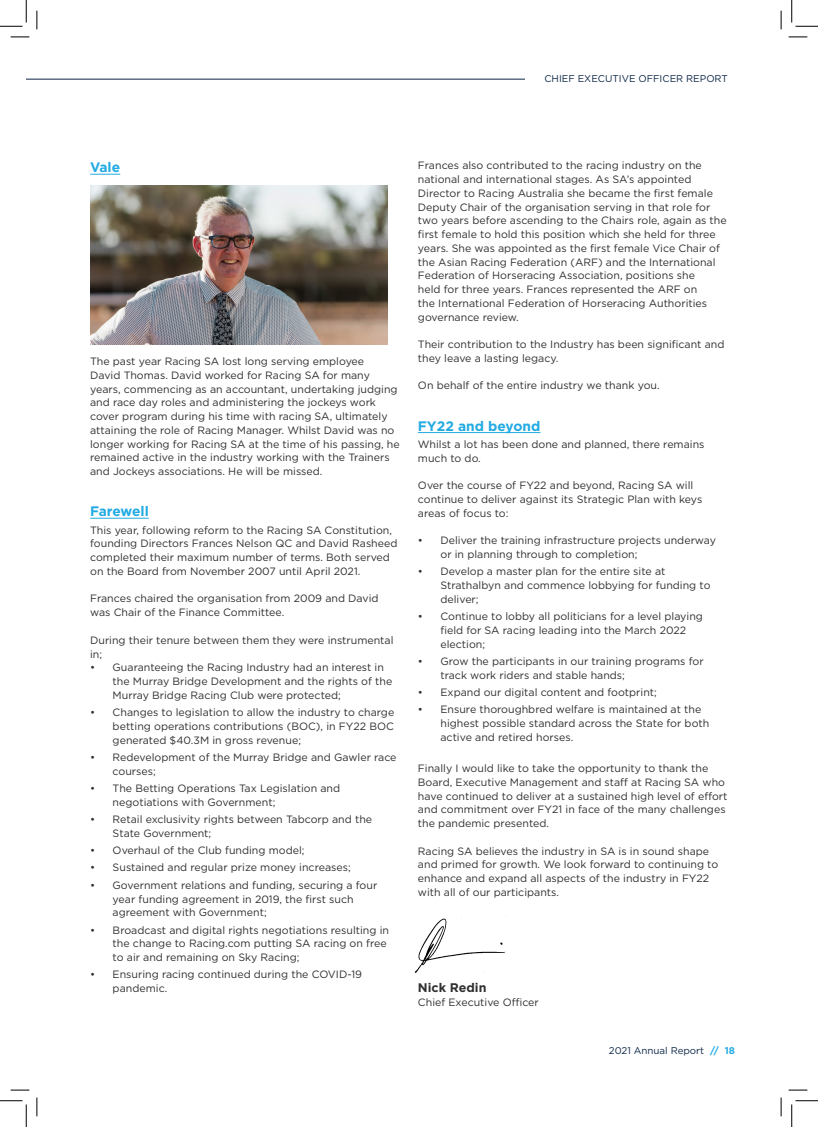
<style>
.page{position:relative;width:818px;height:1127px;background:#fff}
.page>*{position:absolute;margin:0;border:0;box-sizing:border-box;transform-origin:0 0}
.t1{font:700 13.75px "Gotham HTF";color:#22abe2}
.t2{font:700 12.5px "Gotham HTF";color:#312f30}
.t3{font:10.62px/13.8px "Gotham";color:#312f30}
.t4{font:9.75px "Gotham";color:#0c2647}
.s1{font-family:"Gotham HTF";font-weight:700;color:#22abe2}
</style>
<div class="page">
<hr style="left:26px;top:79px;width:681px;height:1px;background:#0c2647">
<hr style="left:90px;top:174px;width:30px;height:1px;background:#22abe2">
<hr style="left:90px;top:518px;width:59px;height:1px;background:#22abe2">
<hr style="left:418px;top:432px;width:122px;height:1px;background:#22abe2">
<img style="left:90px;top:185px;width:298px;height:159px">
<div style="left:525px;top:62px;width:227px;height:38px;background:#fff"></div>
<img style="left:414px;top:916px;width:93px;height:57px">
<svg style="left:11px;top:36px;width:18px;height:2px"></svg>
<svg style="left:788px;top:36px;width:19px;height:2px"></svg>
<svg style="left:11px;top:1089px;width:18px;height:1px"></svg>
<svg style="left:788px;top:1089px;width:19px;height:1px"></svg>
<svg style="left:36px;top:11px;width:2px;height:18px"></svg>
<svg style="left:36px;top:1097px;width:2px;height:18px"></svg>
<svg style="left:780px;top:11px;width:2px;height:18px"></svg>
<svg style="left:780px;top:1097px;width:2px;height:18px"></svg>
<svg style="left:0;top:0;width:27px;height:27px"></svg>
<svg style="left:0;top:1100px;width:27px;height:26px"></svg>
<svg style="left:791px;top:0;width:27px;height:27px"></svg>
<svg style="left:791px;top:1100px;width:27px;height:26px"></svg>
<p class="t4" style="left:544px;top:73px;width:185px">CHIEF EXECUTIVE OFFICER REPORT</p>
<p class="t1" style="left:90px;top:159px;width:32px">Vale</p>
<p class="t3" style="left:90px;top:354px;width:311px">The past year Racing SA lost long serving employee<br>David Thomas. David worked for Racing SA for many years, commencing as an accountant, undertaking judging and race day roles and administering the jockeys work cover program during his time with racing SA, ultimately attaining the role of Racing Manager. Whilst David was no longer working for Racing SA at the time of his passing, he remained active in the industry working with the Trainers and Jockeys associations. He will be missed.</p>
<p class="t1" style="left:90px;top:503px;width:60px">Farewell</p>
<p class="t3" style="left:90px;top:522px;width:309px">This year, following reform to the Racing SA Constitution, founding Directors Frances Nelson QC and David Rasheed completed their maximum number of terms. Both served on the Board from November 2007 until April 2021.</p>
<p class="t3" style="left:90px;top:591px;width:290px">Frances chaired the organisation from 2009 and David was Chair of the Finance Committee.</p>
<p class="t3" style="left:90px;top:632px;width:305px">During their tenure between them they were instrumental in;</p>
<p class="t3" style="left:113px;top:660px;width:281px;text-indent:-22px">• Guaranteeing the Racing Industry had an interest in the Murray Bridge Development and the rights of the<br>Murray Bridge Racing Club were protected;</p>
<p class="t3" style="left:113px;top:705px;width:283px;text-align:justify;text-indent:-22px">• Changes to legislation to allow the industry to charge betting operations contributions (BOC), in FY22 BOC generated $40.3M in gross revenue;</p>
<p class="t3" style="left:113px;top:750px;width:285px;text-indent:-22px">• Redevelopment of the Murray Bridge and Gawler race courses;</p>
<p class="t3" style="left:113px;top:781px;width:229px;text-indent:-22px">• The Betting Operations Tax Legislation and negotiations with Government;</p>
<p class="t3" style="left:113px;top:812px;width:261px;text-indent:-22px">• Retail exclusivity rights between Tabcorp and the<br>State Government;</p>
<p class="t3" style="left:90px;top:843px;width:216px">• Overhaul of the Club funding model;</p>
<p class="t3" style="left:90px;top:860px;width:262px">• Sustained and regular prize money increases;</p>
<p class="t3" style="left:113px;top:877px;width:266px;text-indent:-22px">• Government relations and funding, securing a four year funding agreement in 2019, the first such agreement with Government;</p>
<p class="t3" style="left:113px;top:922px;width:278px;text-indent:-22px">• Broadcast and digital rights negotiations resulting in the change to Racing.com putting SA racing on free to air and remaining on Sky Racing;</p>
<p class="t3" style="left:113px;top:967px;width:251px;text-indent:-22px">• Ensuring racing continued during the COVID-19 pandemic.</p>
<p class="t3" style="left:418px;top:158px;width:310px">Frances also contributed to the racing industry on the national and international stages. As SA’s appointed Director to Racing Australia she became the first female Deputy Chair of the organisation serving in that role for two years before ascending to the Chairs role, again as the first female to hold this position which she held for three years. She was appointed as the first female Vice Chair of the Asian Racing Federation (ARF) and the International Federation of Horseracing Association, positions she<br>held for three years. Frances represented the ARF on<br>the International Federation of Horseracing Authorities governance review.</p>
<p class="t3" style="left:418px;top:337px;width:308px">Their contribution to the Industry has been significant and they leave a lasting legacy.</p>
<p class="t3" style="left:418px;top:378px;width:243px">On behalf of the entire industry we thank you.</p>
<p class="t1" style="left:418px;top:418px;width:124px">FY22 and beyond</p>
<p class="t3" style="left:418px;top:437px;width:288px">Whilst a lot has been done and planned, there remains much to do.</p>
<p class="t3" style="left:418px;top:478px;width:286px">Over the course of FY22 and beyond, Racing SA will continue to deliver against its Strategic Plan with keys areas of focus to:</p>
<p class="t3" style="left:440px;top:533px;width:277px;text-indent:-22px">• Deliver the training infrastructure projects underway or in planning through to completion;</p>
<p class="t3" style="left:440px;top:564px;width:272px;text-indent:-22px">• Develop a master plan for the entire site at<br>Strathalbyn and commence lobbying for funding to deliver;</p>
<p class="t3" style="left:440px;top:609px;width:264px;text-indent:-22px">• Continue to lobby all politicians for a level playing field for SA racing leading into the March 2022 election;</p>
<p class="t3" style="left:440px;top:654px;width:265px;text-indent:-22px">• Grow the participants in our training programs for track work riders and stable hands;</p>
<p class="t3" style="left:418px;top:685px;width:240px">• Expand our digital content and footprint;</p>
<p class="t3" style="left:440px;top:702px;width:270px;text-indent:-22px">• Ensure thoroughbred welfare is maintained at the highest possible standard across the State for both active and retired horses.</p>
<p class="t3" style="left:418px;top:761px;width:311px">Finally I would like to take the opportunity to thank the Board, Executive Management and staff at Racing SA who have continued to deliver at a sustained high level of effort and commitment over FY21 in face of the many challenges the pandemic presented.</p>
<p class="t3" style="left:418px;top:843px;width:302px">Racing SA believes the industry in SA is in sound shape and primed for growth. We look forward to continuing to enhance and expand all aspects of the industry in FY22 with all of our participants.</p>
<p class="t2" style="left:418px;top:980px;width:70px">Nick Redin</p>
<p class="t3" style="left:418px;top:994px;width:122px">Chief Executive Officer</p>
<p class="t4" style="left:609px;top:1044px;width:128px">2021 Annual Report <span class="s1">// 18</span></p>
</div>
